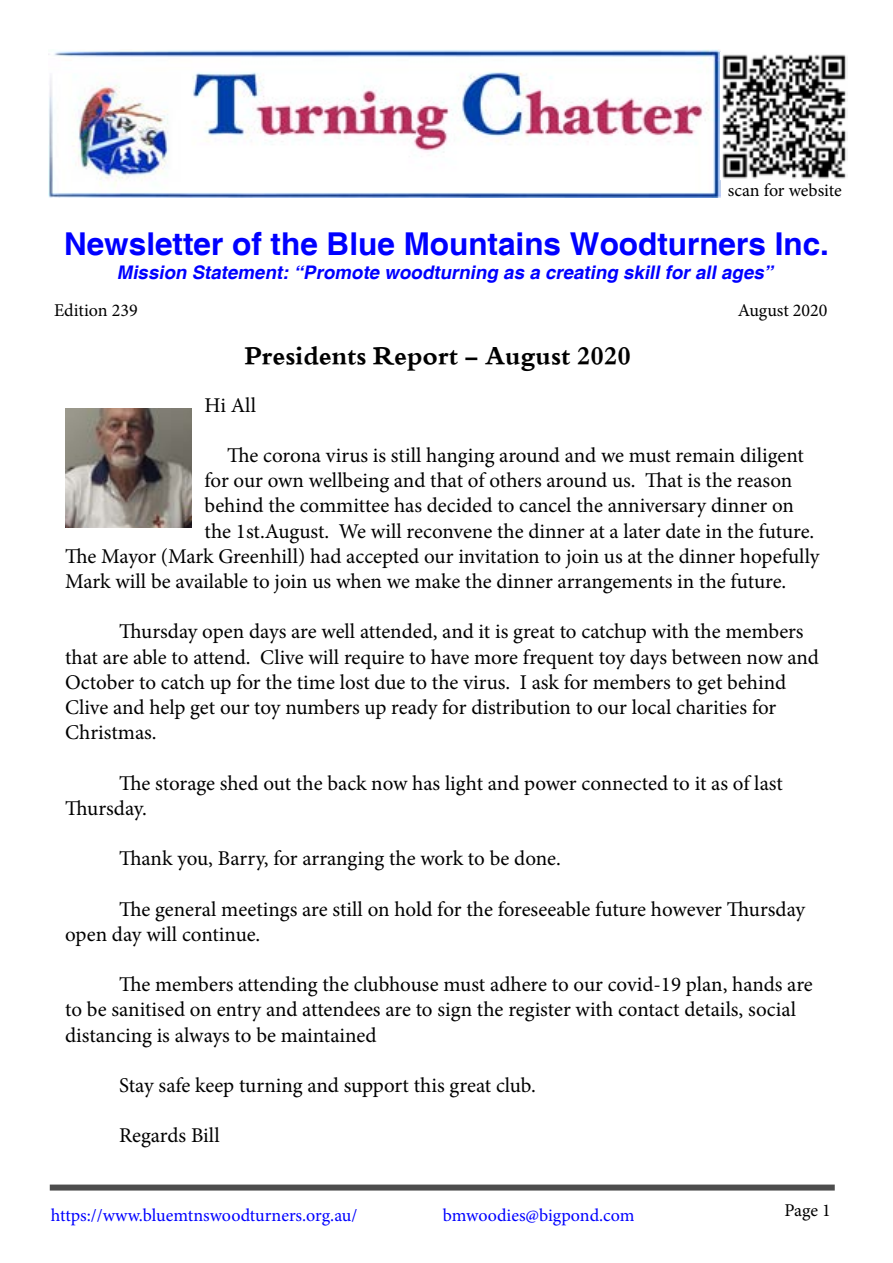
<style>
.page{position:relative;width:893px;height:1263px;background:#fff}
.page>*{position:absolute;margin:0;border:0;box-sizing:border-box;transform-origin:0 0}
.t1{font:700 31.5px "Helvetica";color:#00f}
.t2{font:700 27px "Traditional Arabic";color:#000}
.t3{font:21px/25.2px "Minion Pro";letter-spacing:-.005em;color:#000}
.t4{font:italic 700 18.75px "Helvetica";color:#00f}
.t5{font:18px "Minion Pro";letter-spacing:-.005em;color:#00f}
.t6{font:18px "Minion Pro";color:#000}
</style>
<div class="page">
<img style="left:65px;top:408px;width:127px;height:119px">
<img style="left:49px;top:49px;width:671px;height:149px">
<div style="left:50px;top:1184px;width:785px;height:6px;background:#4d4d4d"></div>
<img style="left:722px;top:54px;width:124px;height:125px">
<p class="t6" style="left:728px;top:178px;width:116px">scan for website</p>
<h1 class="t1" style="left:64px;top:225px;width:766px">Newsletter of the Blue Mountains Woodturners Inc.</h1>
<p class="t4" style="left:117px;top:261px;width:662px">Mission Statement:“Promote woodturning as a creating skillforallages”</p>
<p class="t6" style="left:54px;top:298px;width:85px">Edition 239</p>
<p class="t6" style="left:738px;top:298px;width:91px">August 2020</p>
<p class="t2" style="left:244px;top:341px;width:388px">Presidents Report - August 2020</p>
<p class="t3" style="left:205px;top:392px;width:53px">Hi All</p>
<p class="t3" style="left:227px;top:443px;width:578px">The corona virus is still hanging around and we must remain diligent</p>
<p class="t3" style="left:205px;top:468px;width:589px">for our own wellbeing and that of others around us. That is the reason</p>
<p class="t3" style="left:205px;top:493px;width:591px">behind the committee has decided to cancel the anniversary dinner on</p>
<p class="t3" style="left:205px;top:518px;width:611px">the 1st.August. We will reconvene the dinner at a later date in the future.</p>
<p class="t3" style="left:65px;top:543px;width:756px">The Mayor (Mark Greenhill) had accepted our invitation to join us at the dinner hopefully</p>
<p class="t3" style="left:65px;top:569px;width:723px">Mark will be available to join us when we make the dinner arrangements in the future.</p>
<p class="t3" style="left:65px;top:619px;width:755px;text-indent:54px">Thursday open days are well attended, and it is great to catchup with the members that are able to attend. Clive will require to have more frequent toy days between now and October to catch up for the time lost due to the virus. I ask for members to get behind Clive and help get our toy numbers up ready for distribution to our local charities for Christmas.</p>
<p class="t3" style="left:65px;top:770px;width:719px;text-indent:54px">The storage shed out the back now has light and power connected to it as of last<br>Thursday.</p>
<p class="t3" style="left:119px;top:846px;width:443px">Thank you, Barry, for arranging the work to be done.</p>
<p class="t3" style="left:65px;top:896px;width:742px;text-indent:54px">The general meetings are still on hold for the foreseeable future however Thursday open day will continue.</p>
<p class="t3" style="left:65px;top:972px;width:749px;text-indent:54px">The members attending the clubhouse must adhere to our covid-19 plan, hands are to be sanitised on entry and attendees are to sign the register with contact details, social distancing is always to be maintained</p>
<p class="t3" style="left:119px;top:1073px;width:418px">Stay safe keep turning and support this great club.</p>
<p class="t3" style="left:119px;top:1123px;width:102px">Regards Bill</p>
<p class="t5" style="left:51px;top:1203px;width:308px">https://www.bluemtnswoodturners.org.au/</p>
<p class="t5" style="left:443px;top:1203px;width:193px">bmwoodies@bigpond.com</p>
<p class="t6" style="left:784px;top:1198px;width:48px">Page 1</p>
</div>
